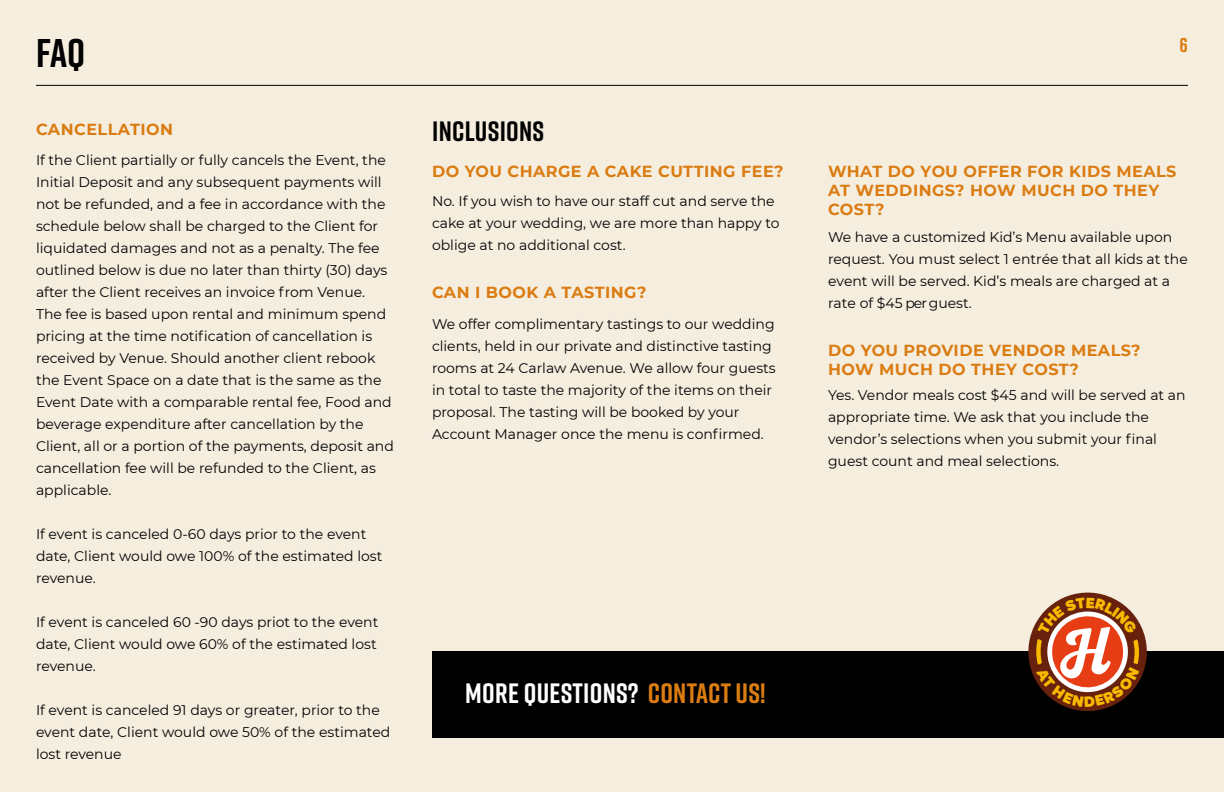
<style>
.page{position:relative;width:1224px;height:792px;background:#f5eedf}
.page>*{position:absolute;margin:0;border:0;box-sizing:border-box;transform-origin:0 0}
.t1{font:700 40px "Rift";color:#020203}
.t2{font:700 28px "Rift";letter-spacing:.01em;color:#fff}
.t3{font:700 28px "Rift";letter-spacing:.01em;color:#020203}
.t4{font:700 20px "Rift";color:#db7c12}
.t5{font:700 16px/19.2px "Montserrat";letter-spacing:.03em;color:#db7c12}
.t6{font:14px/22px "Montserrat";color:#020203}
.s1{color:#db7c12}
</style>
<div class="page">
<hr style="left:36px;top:85px;width:1152px;height:1px;background:#020203">
<div style="left:432px;top:651px;width:792px;height:87px;background:#000"></div>
<svg style="left:1028px;top:592px;width:119px;height:119px"></svg>
<h1 class="t1" style="left:36px;top:25px;width:51px">FAQ</h1>
<p class="t5" style="left:36px;top:119px;width:139px">CANCELLATION</p>
<p class="t6" style="left:36px;top:148px;width:359px">If the Client partially or fully cancels the Event, the Initial Deposit and any subsequent payments will not be refunded, and a fee in accordance with the schedule below shall be charged to the Client for liquidated damages and not as a penalty. The fee outlined below is due no later than thirty (30) days after the Client receives an invoice from Venue.<br>The fee is based upon rental and minimum spend pricing at the time notification of cancellation is received by Venue. Should another client rebook the Event Space on a date that is the same as the Event Date with a comparable rental fee, Food and beverage expenditure after cancellation by the Client, all or a portion of the payments, deposit and cancellation fee will be refunded to the Client, as applicable.</p>
<p class="t6" style="left:36px;top:522px;width:348px">If event is canceled 0-60 days prior to the event date, Client would owe 100% of the estimated lost revenue.</p>
<p class="t6" style="left:36px;top:610px;width:344px">If event is canceled 60 -90 days priot to the event date, Client would owe 60% of the estimated lost revenue.</p>
<p class="t6" style="left:36px;top:698px;width:356px">If event is canceled 91 days or greater, prior to the event date, Client would owe 50% of the estimated lost revenue</p>
<h2 class="t3" style="left:432px;top:111px;width:114px">INCLUSIONS</h2>
<p class="t5" style="left:432px;top:161px;width:353px">DO YOU CHARGE A CAKE CUTTING FEE?</p>
<p class="t6" style="left:432px;top:190px;width:349px">No. If you wish to have our staff cut and serve the cake at your wedding, we are more than happy to oblige at no additional cost.</p>
<p class="t5" style="left:432px;top:282px;width:216px">CAN I BOOK A TASTING?</p>
<p class="t6" style="left:432px;top:313px;width:345px">We offer complimentary tastings to our wedding clients, held in our private and distinctive tasting rooms at 24 Carlaw Avenue. We allow four guests in total to taste the majority of the items on their proposal. The tasting will be booked by your Account Manager once the menu is confirmed.</p>
<h2 class="t2" style="left:465px;top:673px;width:302px">MORE QUESTIONS? <span class="s1">CONTACT US!</span></h2>
<h3 class="t4" style="left:1180px;top:30px;width:10px">6</h3>
<p class="t5" style="left:828px;top:161px;width:350px">WHAT DO YOU OFFER FOR KIDS MEALS<br>AT WEDDINGS? HOW MUCH DO THEY<br>COST?</p>
<p class="t6" style="left:828px;top:225px;width:361px">We have a customized Kid’s Menu available upon request. You must select 1 entrée that all kids at the event will be served. Kid’s meals are charged at a rate of $45 per guest.</p>
<p class="t5" style="left:828px;top:340px;width:314px">DO YOU PROVIDE VENDOR MEALS?<br>HOW MUCH DO THEY COST?</p>
<p class="t6" style="left:828px;top:384px;width:359px">Yes. Vendor meals cost $45 and will be served at an appropriate time. We ask that you include the vendor’s selections when you submit your final guest count and meal selections.</p>
</div>
